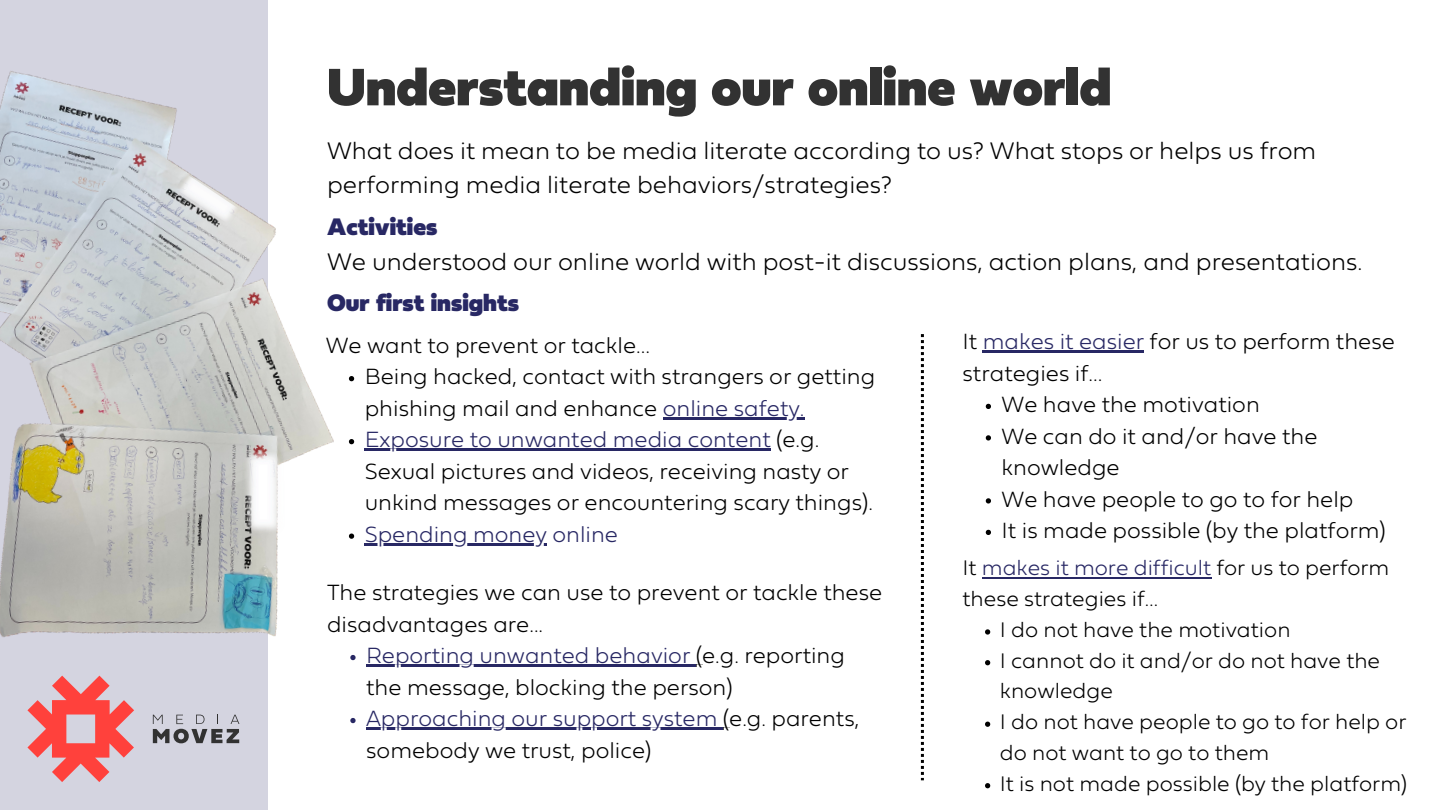
<style>
.page{position:relative;width:1440px;height:810px;background:#fff}
.page>*{position:absolute;margin:0;border:0;box-sizing:border-box;transform-origin:0 0}
.t1{font:55px "Fieldwork Geo Fat";color:#323232}
.t2{font:100 25px/34.5px "Fieldwork Geo";color:#000}
.t3{font:25px "Fieldwork Geo Fat";color:#282864}
.t4{font:100 23px/31.5px "Fieldwork Geo";color:#000}
.t5{font:100 23px "Fieldwork Geo";color:#282864}
.t6{font:100 22px/30.8px "Fieldwork Geo";color:#000}
.s1{color:#282864}
</style>
<div class="page">
<div style="left:0;top:0;width:268px;height:810px;background:#d4d4e0"></div>
<svg style="left:921px;top:334px;width:3px;height:446px"></svg>
<svg style="left:27px;top:678px;width:107px;height:104px"></svg>
<svg style="left:153px;top:715px;width:86px;height:28px"></svg>
<img style="left:0;top:71px;width:409px;height:607px">
<img style="left:242px;top:452px;width:44px;height:81px">
<img style="left:174px;top:173px;width:68px;height:53px">
<svg style="left:349px;top:376px;width:5px;height:5px"></svg>
<hr style="left:663px;top:417px;width:142px;height:3px;background:#282864">
<svg style="left:349px;top:439px;width:5px;height:5px"></svg>
<hr style="left:365px;top:449px;width:406px;height:2px;background:#282864">
<svg style="left:349px;top:534px;width:5px;height:5px"></svg>
<hr style="left:365px;top:543px;width:182px;height:3px;background:#282864">
<svg style="left:986px;top:404px;width:5px;height:5px"></svg>
<svg style="left:986px;top:435px;width:5px;height:6px"></svg>
<svg style="left:986px;top:498px;width:5px;height:6px"></svg>
<svg style="left:986px;top:530px;width:5px;height:5px"></svg>
<hr style="left:983px;top:351px;width:161px;height:2px;background:#282864">
<svg style="left:985px;top:629px;width:5px;height:6px"></svg>
<svg style="left:985px;top:660px;width:5px;height:5px"></svg>
<svg style="left:985px;top:722px;width:5px;height:5px"></svg>
<svg style="left:985px;top:783px;width:5px;height:5px"></svg>
<hr style="left:982px;top:577px;width:229px;height:1px;background:#282864">
<svg style="left:350px;top:655px;width:6px;height:5px"></svg>
<svg style="left:366px;top:665px;width:16px;height:2px"></svg>
<hr style="left:382px;top:665px;width:314px;height:2px;background:#282864">
<svg style="left:350px;top:718px;width:6px;height:5px"></svg>
<hr style="left:366px;top:728px;width:357px;height:2px;background:#282864">
<h1 class="t1" style="left:327px;top:68px;width:786px">Understanding our online world</h1>
<p class="t2" style="left:327px;top:135px;width:991px">What does it mean to be media literate according to us? What stops or helps us from performing media literate behaviors/strategies?</p>
<p class="t3" style="left:327px;top:218px;width:112px">Activities</p>
<p class="t2" style="left:327px;top:246px;width:1037px">We understood our online world with post-it discussions, action plans, and presentations.</p>
<p class="t3" style="left:327px;top:293px;width:193px">Our first insights</p>
<p class="t4" style="left:326px;top:331px;width:326px">We want to prevent or tackle…</p>
<p class="t4" style="left:365px;top:363px;width:512px">Being hacked, contact with strangers or getting phishing mail and enhance <span class="s1">online safety.<br>Exposure to unwanted media content</span> (e.g.<br>Sexual pictures and videos, receiving nasty or unkind messages or encountering scary things).</p>
<p class="t5" style="left:365px;top:526px;width:255px">Spending money online</p>
<p class="t4" style="left:327px;top:579px;width:557px">The strategies we can use to prevent or tackle these disadvantages are...</p>
<p class="t4" style="left:366px;top:642px;width:495px"><span class="s1">Reporting unwanted behavior</span> (e.g. reporting the message, blocking the person)<br><span class="s1">Approaching our support system</span> (e.g. parents, somebody we trust, police)</p>
<p class="t4" style="left:963px;top:328px;width:434px">It <span class="s1">makes it easier</span> for us to perform these strategies if…</p>
<p class="t4" style="left:1002px;top:391px;width:386px">We have the motivation<br>We can do it and/or have the knowledge<br>We have people to go to for help<br>It is made possible (by the platform)</p>
<p class="t6" style="left:963px;top:555px;width:428px">It <span class="s1">makes it more difficult</span> for us to perform these strategies if…</p>
<p class="t6" style="left:1000px;top:616px;width:409px">I do not have the motivation<br>I cannot do it and/or do not have the knowledge<br>I do not have people to go to for help or do not want to go to them<br>It is not made possible (by the platform)</p>
</div>
